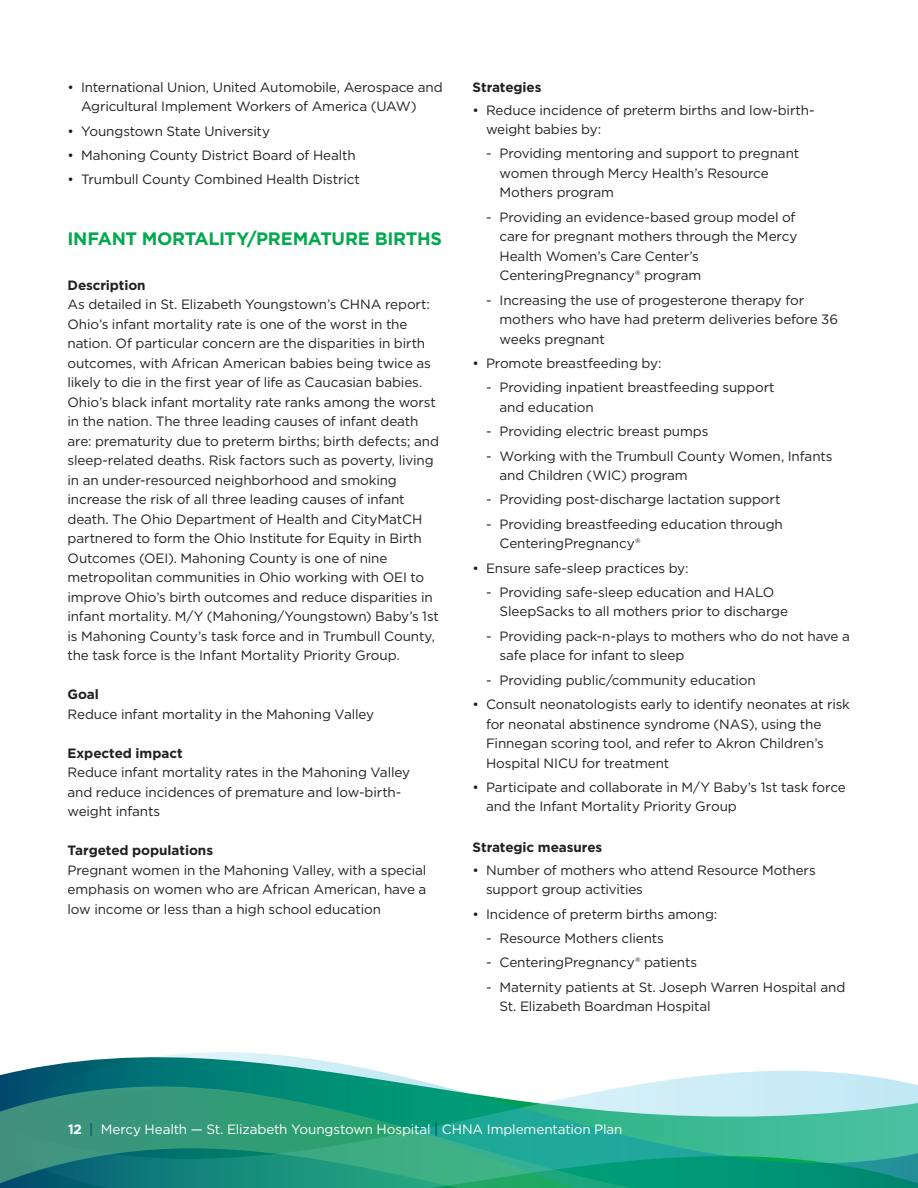
<style>
.page{position:relative;width:918px;height:1188px;background:#fff}
.page>*{position:absolute;margin:0;border:0;box-sizing:border-box;transform-origin:0 0}
.SUB_HEAD_-_left_just{font:700 18px "Gotham";letter-spacing:-.015em;color:#00a94d}
.BULLET_BODY_COPY{font:13.5px/19.5px "Gotham";letter-spacing:-.01em;color:#231f20}
.BODY_-_left_just{font:13.5px/19.5px "Gotham";letter-spacing:-.01em;color:#231f20}
.Bold_Body_Text{font:700 13.5px "Gotham";letter-spacing:-.005em;color:#231f20}
.t1{font:13.5px "Gotham";letter-spacing:-.01em;color:#fff}
.s1{font-weight:700}
.s2{color:#003d69}
</style>
<div class="page">
<svg style="left:0;top:1052px;width:917px;height:33px"></svg>
<svg style="left:0;top:1085px;width:918px;height:103px;background:#3aa68f"></svg>
<p class="BULLET_BODY_COPY" style="left:81px;top:77px;width:363px;text-indent:-14px">• International Union, United Automobile, Aerospace and<br>Agricultural Implement Workers of America (UAW)</p>
<p class="BULLET_BODY_COPY" style="left:68px;top:121px;width:204px">• Youngstown State University</p>
<p class="BULLET_BODY_COPY" style="left:68px;top:145px;width:290px">• Mahoning County District Board of Health</p>
<p class="BULLET_BODY_COPY" style="left:68px;top:170px;width:294px">• Trumbull County Combined Health District</p>
<p class="SUB_HEAD_-_left_just" style="left:68px;top:227px;width:376px">INFANT MORTALITY/PREMATURE BIRTHS</p>
<p class="Bold_Body_Text" style="left:68px;top:276px;width:80px">Description</p>
<p class="BODY_-_left_just" style="left:68px;top:294px;width:364px">As detailed in St. Elizabeth Youngstown’s CHNA report:</p>
<p class="BODY_-_left_just" style="left:68px;top:314px;width:373px">Ohio’s infant mortality rate is one of the worst in the nation. Of particular concern are the disparities in birth outcomes, with African American babies being twice as likely to die in the first year of life as Caucasian babies.<br>Ohio’s black infant mortality rate ranks among the worst in the nation. The three leading causes of infant death are: prematurity due to preterm births; birth defects; and sleep-related deaths. Risk factors such as poverty, living in an under-resourced neighborhood and smoking increase the risk of all three leading causes of infant death. The Ohio Department of Health and CityMatCH partnered to form the Ohio Institute for Equity in Birth Outcomes (OEI). Mahoning County is one of nine metropolitan communities in Ohio working with OEI to improve Ohio’s birth outcomes and reduce disparities in infant mortality. M/Y (Mahoning/Youngstown) Baby’s 1st is Mahoning County’s task force and in Trumbull County, the task force is the Infant Mortality Priority Group.</p>
<p class="Bold_Body_Text" style="left:68px;top:686px;width:33px">Goal</p>
<p class="BODY_-_left_just" style="left:68px;top:704px;width:308px">Reduce infant mortality in the Mahoning Valley</p>
<p class="Bold_Body_Text" style="left:68px;top:744px;width:117px">Expected impact</p>
<p class="BODY_-_left_just" style="left:68px;top:762px;width:344px">Reduce infant mortality rates in the Mahoning Valley and reduce incidences of premature and low-birth&shy;weight infants</p>
<p class="Bold_Body_Text" style="left:68px;top:842px;width:147px">Targeted populations</p>
<p class="BODY_-_left_just" style="left:68px;top:860px;width:360px;text-align:justify">Pregnant women in the Mahoning Valley, with a special emphasis on women who are African American, have a low income or less than a high school education</p>
<p class="Bold_Body_Text" style="left:472px;top:78px;width:71px">Strategies</p>
<p class="BULLET_BODY_COPY" style="left:486px;top:100px;width:330px;text-indent:-14px">• Reduce incidence of preterm births and low-birth&shy;weight babies by:</p>
<p class="BULLET_BODY_COPY" style="left:500px;top:144px;width:301px;text-indent:-14px">- Providing mentoring and support to pregnant women through Mercy Health’s Resource<br>Mothers program</p>
<p class="BULLET_BODY_COPY" style="left:500px;top:207px;width:299px;text-indent:-14px">- Providing an evidence-based group model of care for pregnant mothers through the Mercy Health Women’s Care Center’s CenteringPregnancy® program</p>
<p class="BULLET_BODY_COPY" style="left:500px;top:290px;width:340px;text-indent:-14px">- Increasing the use of progesterone therapy for mothers who have had preterm deliveries before 36 weeks pregnant</p>
<p class="BULLET_BODY_COPY" style="left:472px;top:353px;width:190px">• Promote breastfeeding by:</p>
<p class="BULLET_BODY_COPY" style="left:500px;top:378px;width:277px;text-indent:-14px">- Providing inpatient breastfeeding support and education</p>
<p class="BULLET_BODY_COPY" style="left:486px;top:421px;width:224px">- Providing electric breast pumps</p>
<p class="BULLET_BODY_COPY" style="left:500px;top:446px;width:335px;text-indent:-14px">- Working with the Trumbull County Women, Infants and Children (WIC) program</p>
<p class="BULLET_BODY_COPY" style="left:486px;top:490px;width:296px">- Providing post-discharge lactation support</p>
<p class="BULLET_BODY_COPY" style="left:500px;top:514px;width:285px;text-indent:-14px">- Providing breastfeeding education through<br>CenteringPregnancy®</p>
<p class="BULLET_BODY_COPY" style="left:472px;top:558px;width:218px">• Ensure safe-sleep practices by:</p>
<p class="BULLET_BODY_COPY" style="left:500px;top:582px;width:290px;text-indent:-14px">- Providing safe-sleep education and HALO<br>SleepSacks to all mothers prior to discharge</p>
<p class="BULLET_BODY_COPY" style="left:500px;top:626px;width:352px;text-indent:-14px">- Providing pack-n-plays to mothers who do not have a safe place for infant to sleep</p>
<p class="BULLET_BODY_COPY" style="left:486px;top:670px;width:271px">- Providing public/community education</p>
<p class="BULLET_BODY_COPY" style="left:486px;top:694px;width:365px;text-indent:-14px">• Consult neonatologists early to identify neonates at risk for neonatal abstinence syndrome (NAS), using the Finnegan scoring tool, and refer to Akron Children’s Hospital NICU for treatment</p>
<p class="BULLET_BODY_COPY" style="left:486px;top:777px;width:361px;text-indent:-14px">• Participate and collaborate in M/Y Baby’s 1st task force and the Infant Mortality Priority Group</p>
<p class="Bold_Body_Text" style="left:472px;top:838px;width:131px">Strategic measures</p>
<p class="BULLET_BODY_COPY" style="left:486px;top:860px;width:331px;text-indent:-14px">• Number of mothers who attend Resource Mothers support group activities</p>
<p class="BULLET_BODY_COPY" style="left:472px;top:904px;width:246px">• Incidence of preterm births among:</p>
<p class="BULLET_BODY_COPY" style="left:486px;top:928px;width:180px">- Resource Mothers clients</p>
<p class="BULLET_BODY_COPY" style="left:486px;top:953px;width:213px">- CenteringPregnancy® patients</p>
<p class="BULLET_BODY_COPY" style="left:500px;top:977px;width:347px;text-indent:-14px">- Maternity patients at St. Joseph Warren Hospital and<br>St. Elizabeth Boardman Hospital</p>
<p class="t1" style="left:68px;top:1120px;width:556px"><span class="s1">12</span> <span class="s2">|</span> Mercy Health — St. Elizabeth Youngstown Hospital <span class="s2">|</span> CHNA Implementation Plan</p>
</div>
